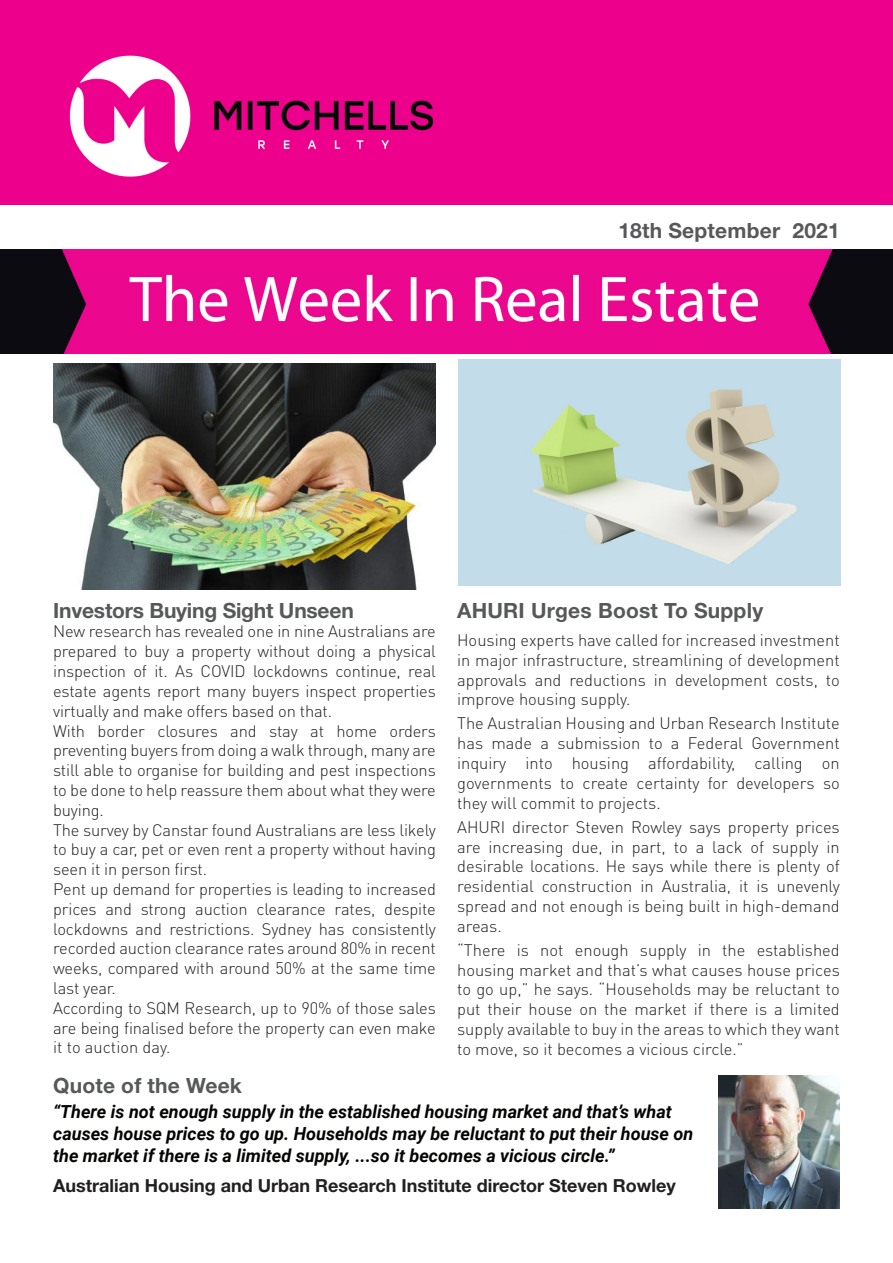
<style>
.page{position:relative;width:893px;height:1263px;background:#fff}
.page>*{position:absolute;margin:0;border:0;box-sizing:border-box;transform-origin:0 0}
.small_sub_header{font:700 21px "Helvetica Neue";letter-spacing:.01em;color:#57585a}
.small_sub_header-2{font:700 21px "Helvetica Neue";letter-spacing:-.01em;color:#57585a}
.Body_Copy{font:italic 700 18px/21.6px "Roboto";color:#040503}
.Body_Copy-2{font:700 18px "Helvetica Neue";color:#231f20}
.Body_Copy-3{font:300 16.5px/19.8px "DIN Pro";letter-spacing:-.01em;color:#231f20;text-align:justify}
</style>
<div class="page">
<img style="left:53px;top:364px;width:383px;height:226px">
<img style="left:719px;top:1075px;width:121px;height:134px">
<img style="left:458px;top:359px;width:383px;height:226px">
<div style="left:0;top:0;width:893px;height:204px;background:#ed008c"></div>
<img style="left:69px;top:55px;width:364px;height:122px">
<img style="left:0;top:250px;width:893px;height:103px">
<p class="small_sub_header" style="left:618px;top:217px;width:223px">18th September 2021</p>
<p class="small_sub_header-2" style="left:53px;top:597px;width:302px">Investors Buying Sight Unseen</p>
<p class="Body_Copy-3" style="left:53px;top:621px;width:384px">New research has revealed one in nine Australians are prepared to buy a property without doing a physical inspection of it. As COVID lockdowns continue, real estate agents report many buyers inspect properties virtually and make offers based on that.</p>
<p class="Body_Copy-3" style="left:53px;top:720px;width:384px">With border closures and stay at home orders preventing buyers from doing a walk through, many are still able to organise for building and pest inspections to be done to help reassure them about what they were buying.</p>
<p class="Body_Copy-3" style="left:53px;top:819px;width:384px">The survey by Canstar found Australians are less likely to buy a car, pet or even rent a property without having seen it in person first.</p>
<p class="Body_Copy-3" style="left:53px;top:878px;width:384px">Pent up demand for properties is leading to increased prices and strong auction clearance rates, despite lockdowns and restrictions. Sydney has consistently recorded auction clearance rates around 80% in recent weeks, compared with around 50% at the same time last year.</p>
<p class="Body_Copy-3" style="left:53px;top:997px;width:384px">According to SQM Research, up to 90% of those sales are being finalised before the property can even make it to auction day.</p>
<p class="small_sub_header" style="left:457px;top:597px;width:308px">AHURI Urges Boost To Supply</p>
<p class="Body_Copy-3" style="left:457px;top:629px;width:384px">Housing experts have called for increased investment in major infrastructure, streamlining of development approvals and reductions in development costs, to improve housing supply.</p>
<p class="Body_Copy-3" style="left:457px;top:713px;width:384px">The Australian Housing and Urban Research Institute has made a submission to a Federal Government inquiry into housing affordability, calling on governments to create certainty for developers so they will commit to projects.</p>
<p class="Body_Copy-3" style="left:457px;top:816px;width:384px">AHURI director Steven Rowley says property prices are increasing due, in part, to a lack of supply in desirable locations. He says while there is plenty of residential construction in Australia, it is unevenly spread and not enough is being built in high-demand areas.</p>
<p class="Body_Copy-3" style="left:457px;top:939px;width:384px">“There is not enough supply in the established housing market and that’s what causes house prices to go up,” he says. “Households may be reluctant to put their house on the market if there is a limited supply available to buy in the areas to which they want to move, so it becomes a vicious circle.”</p>
<p class="small_sub_header" style="left:53px;top:1072px;width:190px">Quote of the Week</p>
<p class="Body_Copy" style="left:53px;top:1100px;width:642px">“There is not enough supply in the established housing market and that’s what causes house prices to go up. Households may be reluctant to put their house on the market if there is a limited supply, ...so it becomes a vicious circle.”</p>
<p class="Body_Copy-2" style="left:53px;top:1174px;width:624px">Australian Housing and Urban Research Institute director Steven Rowley</p>
</div>
